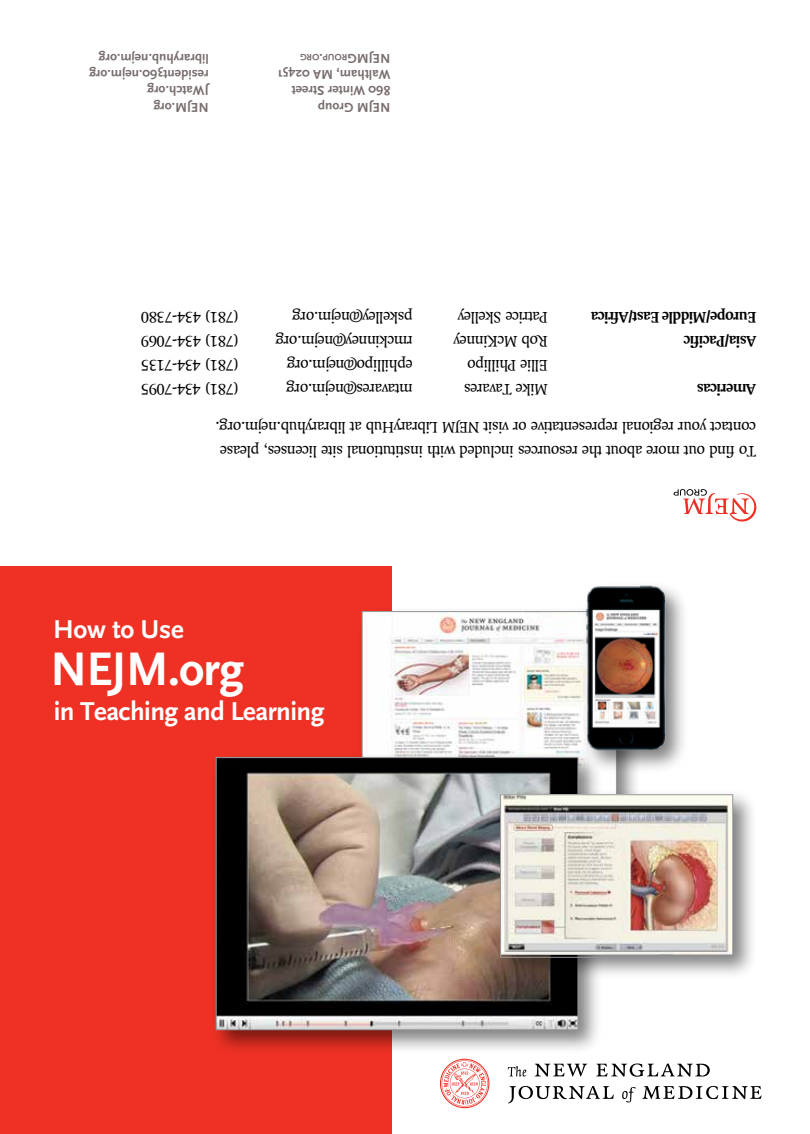
<style>
.page{position:relative;width:810px;height:1134px;background:#fff}
.page>*{position:absolute;margin:0;border:0;box-sizing:border-box;transform-origin:0 0}
.t1{font:700 49.05px "OTNEJM Scala Sans OSF";letter-spacing:-.02em;color:#fff}
.t2{font:700 27px "OTNEJM Scala Sans LF";letter-spacing:-.02em;color:#fff}
.t3{font:16.5px/24px "OTNEJM Quadraat";letter-spacing:-.03em;color:#000}
.t4{font:700 16.5px "OTNEJM Quadraat";letter-spacing:-.03em;color:#000}
.t5{font:700 13.5px/16.2px "OTNEJM Scala Sans OSF";color:#796d6d}
.t6{font:700 13.5px "OTNEJM Scala Sans OSF";color:#796d6d}
.t7{font:700 9.45px "OTNEJM Scala Sans OSF";color:#796d6d}
</style>
<div class="page">
<svg style="left:674px;top:489px;width:82px;height:33px"></svg>
<div style="left:0;top:566px;width:392px;height:568px;background:#ee3124"></div>
<div style="left:356px;top:606px;width:285px;height:266px;background:#000;opacity:.5"></div>
<img style="left:364px;top:613px;width:251px;height:176px">
<div style="left:210px;top:752px;width:393px;height:302px;background:#000;opacity:.5"></div>
<img style="left:218px;top:759px;width:358px;height:269px">
<div style="left:216px;top:757px;width:362px;height:273px;border:1px solid #939598"></div>
<div style="left:495px;top:789px;width:263px;height:193px;background:#000;opacity:.5"></div>
<img style="left:502px;top:797px;width:229px;height:158px">
<div style="left:500px;top:795px;width:233px;height:162px;border:1px solid #939598"></div>
<div style="left:581px;top:580px;width:108px;height:194px;background:#000;opacity:.5"></div>
<img style="left:586px;top:585px;width:87px;height:167px">
<svg style="left:508px;top:1066px;width:19px;height:11px"></svg>
<svg style="left:535px;top:1064px;width:52px;height:13px"></svg>
<svg style="left:596px;top:1064px;width:114px;height:13px"></svg>
<svg style="left:508px;top:1086px;width:106px;height:17px"></svg>
<svg style="left:622px;top:1087px;width:14px;height:15px"></svg>
<svg style="left:642px;top:1086px;width:120px;height:13px"></svg>
<svg style="left:440px;top:1059px;width:49px;height:49px"></svg>
<p class="t5" style="left:209px;top:115px;width:121px;rotate:-180deg">NEJM.org<br>JWatch.org resident360.nejm.org libraryhub.nejm.org</p>
<p class="t6" style="left:323px;top:66px;width:5px;rotate:-180deg">.</p>
<p class="t6" style="left:390px;top:66px;width:44px;rotate:-180deg">NEJMG</p>
<p class="t7" style="left:347px;top:62px;width:48px;rotate:-180deg">roup org</p>
<p class="t5" style="left:390px;top:115px;width:114px;rotate:-180deg">NEJM Group<br>860 Winter Street<br>Waltham, MA 02451</p>
<p class="t3" style="left:239px;top:330px;width:99px;rotate:-180deg">(781) 434-7380</p>
<p class="t3" style="left:413px;top:330px;width:122px;rotate:-180deg">pskelley@nejm.org</p>
<p class="t3" style="left:548px;top:330px;width:92px;rotate:-180deg">Patrice Skelley</p>
<p class="t4" style="left:756px;top:327px;width:167px;rotate:-180deg">Europe/Middle East/Africa</p>
<p class="t3" style="left:239px;top:354px;width:99px;rotate:-180deg">(781) 434-7069</p>
<p class="t3" style="left:413px;top:354px;width:139px;rotate:-180deg">rmckinney@nejm.org</p>
<p class="t3" style="left:548px;top:354px;width:96px;rotate:-180deg">Rob McKinney</p>
<p class="t4" style="left:756px;top:351px;width:74px;rotate:-180deg">Asia/Pacific</p>
<p class="t3" style="left:239px;top:378px;width:99px;rotate:-180deg">(781) 434-7135</p>
<p class="t3" style="left:413px;top:378px;width:127px;rotate:-180deg">ephillipo@nejm.org</p>
<p class="t3" style="left:548px;top:378px;width:82px;rotate:-180deg">Ellie Phillipo</p>
<p class="t3" style="left:239px;top:402px;width:99px;rotate:-180deg">(781) 434-7095</p>
<p class="t3" style="left:413px;top:402px;width:128px;rotate:-180deg">mtavares@nejm.org</p>
<p class="t3" style="left:548px;top:402px;width:85px;rotate:-180deg">Mike Tavares</p>
<p class="t4" style="left:756px;top:399px;width:61px;rotate:-180deg">Americas</p>
<p class="t3" style="left:756px;top:463px;width:542px;rotate:-180deg">To find out more about the resources included with institutional site licenses, please contact your regional representative or visit NEJM LibraryHub at libraryhub.nejm.org.</p>
<h2 class="t2" style="left:53px;top:615px;width:132px">How to Use</h2>
<h1 class="t1" style="left:50px;top:642px;width:195px">NEJM.org</h1>
<h2 class="t2" style="left:54px;top:697px;width:272px">in Teaching and Learning</h2>
</div>
